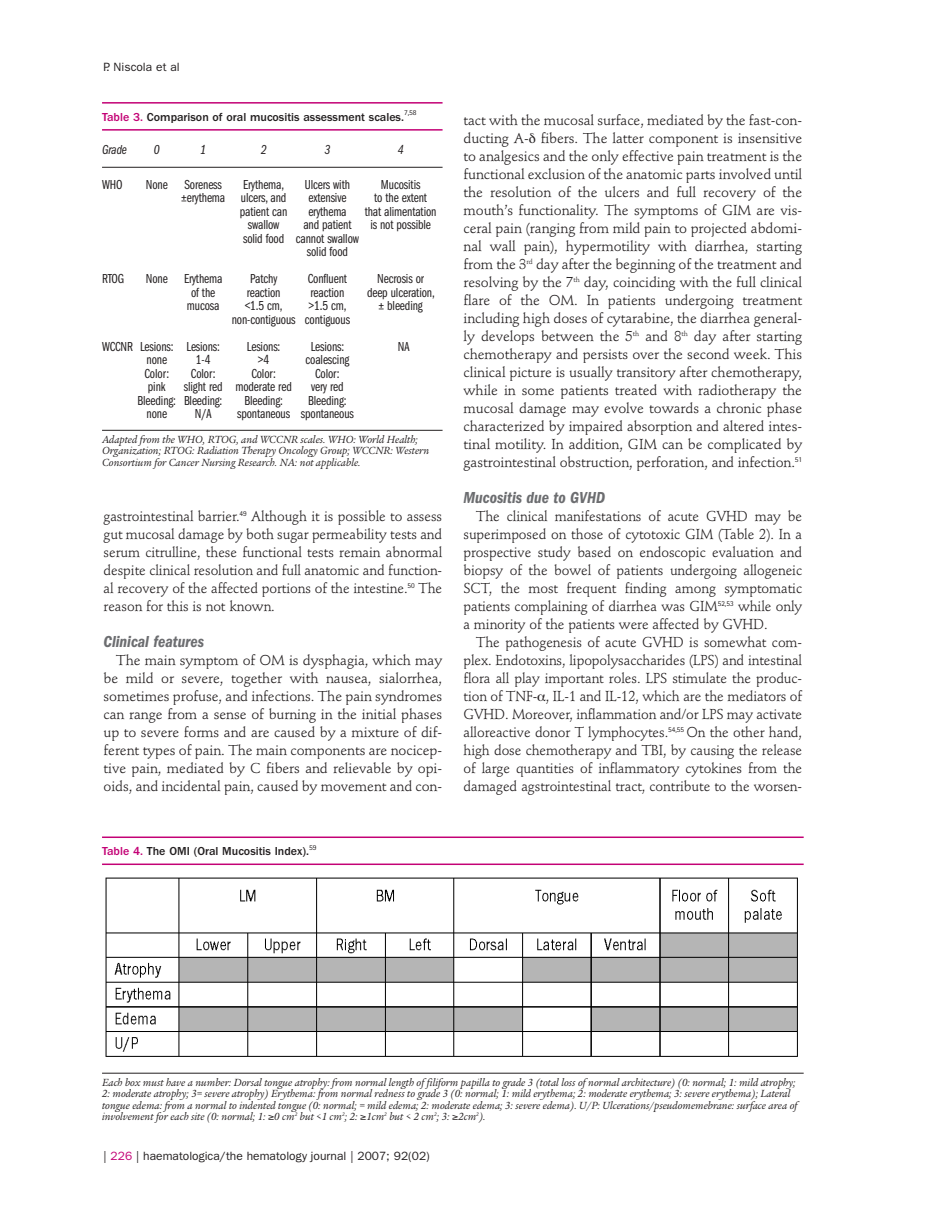
<style>
.page{position:relative;width:927px;height:1225px;background:#fff}
.page>*{position:absolute;margin:0;border:0;box-sizing:border-box;transform-origin:0 0}
.t1{font:italic 600 condensed 16.5px "Franklin Gothic";color:#6c6d70}
.t2{font:14.25px/18px "Stempel Schneidler";letter-spacing:-.005em;color:#231f20;text-align:justify}
.t3{font:13.5px/13.5px "Franklin Gothic Book Cmpr";letter-spacing:-.01em;color:#231f20}
.t4{font:13.5px "Franklin Gothic Book Cmpr Ital";color:#231f20}
.t5{font:500 12px "Franklin Gothic";color:#231f20}
.t6{font:12px "Franklin Gothic";color:#231f20}
.t7{font:italic 11.25px/11.2px "Legacy Serif";color:#231f20}
.s1{color:#c30175}
</style>
<div class="page">
<hr style="left:102px;top:1073px;width:702px;height:1px;background:#231f20">
<hr style="left:102px;top:102px;width:341px;height:2px;background:#c30175">
<hr style="left:102px;top:129px;width:341px;height:2px;background:#c30175">
<hr style="left:102px;top:167px;width:341px;height:1px;background:#231f20">
<hr style="left:102px;top:430px;width:341px;height:1px;background:#231f20">
<hr style="left:102px;top:836px;width:702px;height:2px;background:#c30175">
<hr style="left:102px;top:863px;width:702px;height:2px;background:#c30175">
<img style="left:105px;top:877px;width:693px;height:180px">
<p class="t6" style="left:104px;top:63px;width:78px">P. Niscola et al</p>
<p class="t5" style="left:102px;top:113px;width:316px"><span class="s1">Table 3.</span> Comparison of oral mucositis assessment scales.<sup>7,58</sup></p>
<p class="t4" style="left:102px;top:145px;width:26px">Grade</p>
<p class="t4" style="left:154px;top:145px;width:7px">0</p>
<p class="t4" style="left:200px;top:145px;width:7px">1</p>
<p class="t4" style="left:261px;top:145px;width:7px">2</p>
<p class="t4" style="left:324px;top:145px;width:7px">3</p>
<p class="t4" style="left:398px;top:145px;width:7px">4</p>
<p class="t3" style="left:102px;top:179px;width:22px">WHO</p>
<p class="t3" style="left:146px;top:179px;width:78px">None Soreness</p>
<p class="t3" style="left:243px;top:179px;width:42px">Erythema,</p>
<p class="t3" style="left:305px;top:179px;width:47px">Ulcers with</p>
<p class="t3" style="left:381px;top:179px;width:41px">Mucositis</p>
<p class="t3" style="left:181px;top:192px;width:107px">±erythema ulcers, and</p>
<p class="t3" style="left:308px;top:192px;width:39px">extensive</p>
<p class="t3" style="left:374px;top:192px;width:54px">to the extent</p>
<p class="t3" style="left:240px;top:206px;width:49px">patient can</p>
<p class="t3" style="left:308px;top:206px;width:40px">erythema</p>
<p class="t3" style="left:365px;top:206px;width:73px">that alimentation</p>
<p class="t3" style="left:248px;top:219px;width:33px">swallow</p>
<p class="t3" style="left:303px;top:219px;width:50px">and patient</p>
<p class="t3" style="left:370px;top:219px;width:62px">is not possible</p>
<p class="t3" style="left:307px;top:233px;width:54px;text-indent:-64px">solid food cannot swallow solid food</p>
<p class="t3" style="left:102px;top:273px;width:24px">RTOG</p>
<p class="t3" style="left:146px;top:273px;width:78px">None Erythema</p>
<p class="t3" style="left:250px;top:273px;width:29px">Patchy</p>
<p class="t3" style="left:308px;top:273px;width:41px">Confluent</p>
<p class="t3" style="left:377px;top:273px;width:48px">Necrosis or</p>
<p class="t3" style="left:191px;top:287px;width:26px">of the</p>
<p class="t3" style="left:247px;top:287px;width:35px">reaction</p>
<p class="t3" style="left:310px;top:287px;width:35px">reaction</p>
<p class="t3" style="left:367px;top:287px;width:69px">deep ulceration,</p>
<p class="t3" style="left:187px;top:300px;width:34px">mucosa</p>
<p class="t3" style="left:245px;top:300px;width:39px">&lt;1.5 cm,</p>
<p class="t3" style="left:308px;top:300px;width:39px">&gt;1.5 cm,</p>
<p class="t3" style="left:379px;top:300px;width:46px">± bleeding</p>
<p class="t3" style="left:232px;top:314px;width:120px">non-contiguous contiguous</p>
<p class="t3" style="left:102px;top:341px;width:119px">WCCNR Lesions: Lesions:</p>
<p class="t3" style="left:247px;top:341px;width:35px">Lesions:</p>
<p class="t3" style="left:311px;top:341px;width:35px">Lesions:</p>
<p class="t3" style="left:398px;top:341px;width:13px">NA</p>
<p class="t3" style="left:147px;top:354px;width:22px">none</p>
<p class="t3" style="left:196px;top:354px;width:16px">1-4</p>
<p class="t3" style="left:258px;top:354px;width:13px">&gt;4</p>
<p class="t3" style="left:306px;top:354px;width:45px">coalescing</p>
<p class="t3" style="left:145px;top:368px;width:26px">Color:</p>
<p class="t3" style="left:191px;top:368px;width:26px">Color:</p>
<p class="t3" style="left:251px;top:368px;width:26px">Color:</p>
<p class="t3" style="left:315px;top:368px;width:26px">Color:</p>
<p class="t3" style="left:148px;top:381px;width:19px">pink</p>
<p class="t3" style="left:184px;top:381px;width:109px">slight red moderate red</p>
<p class="t3" style="left:311px;top:381px;width:34px">very red</p>
<p class="t3" style="left:138px;top:395px;width:86px">Bleeding: Bleeding:</p>
<p class="t3" style="left:244px;top:395px;width:40px">Bleeding:</p>
<p class="t3" style="left:308px;top:395px;width:40px">Bleeding:</p>
<p class="t3" style="left:147px;top:408px;width:22px">none</p>
<p class="t3" style="left:195px;top:408px;width:18px">N/A</p>
<p class="t3" style="left:237px;top:408px;width:118px">spontaneous spontaneous</p>
<p class="t7" style="left:102px;top:435px;width:329px">Adapted from the WHO, RTOG, and WCCNR scales. WHO: World Health;<br>Organization; RTOG: Radiation Therapy Oncology Group; WCCNR: Western<br>Consortium for Cancer Nursing Research. NA: not applicable.</p>
<p class="t2" style="left:104px;top:509px;width:340px">gastrointestinal barrier.<sup>49</sup> Although it is possible to assess gut mucosal damage by both sugar permeability tests and serum citrulline, these functional tests remain abnormal despite clinical resolution and full anatomic and function&shy;al recovery of the affected portions of the intestine.<sup>50</sup> The reason for this is not known.</p>
<p class="t1" style="left:104px;top:635px;width:102px">Clinical features</p>
<p class="t2" style="left:104px;top:653px;width:340px;text-indent:13px">The main symptom of OM is dysphagia, which may be mild or severe, together with nausea, sialorrhea, sometimes profuse, and infections. The pain syndromes can range from a sense of burning in the initial phases up to severe forms and are caused by a mixture of dif&shy;ferent types of pain. The main components are nocicep&shy;tive pain, mediated by C fibers and relievable by opi&shy;oids, and incidental pain, caused by movement and con-</p>
<p class="t5" style="left:102px;top:847px;width:216px"><span class="s1">Table 4.</span> The OMI (Oral Mucositis Index).<sup>59</sup></p>
<p class="t2" style="left:463px;top:112px;width:340px">tact with the mucosal surface, mediated by the fast-con&shy;ducting A- fibers. The latter component is insensitive to analgesics and the only effective pain treatment is the functional exclusion of the anatomic parts involved until the resolution of the ulcers and full recovery of the mouth’s functionality. The symptoms of GIM are vis&shy;ceral pain (ranging from mild pain to projected abdomi&shy;nal wall pain), hypermotility with diarrhea, starting from the 3<sup>rd</sup> day after the beginning of the treatment and resolving by the 7<sup>th</sup> day, coinciding with the full clinical flare of the OM. In patients undergoing treatment including high doses of cytarabine, the diarrhea general&shy;ly develops between the 5<sup>th</sup> and 8<sup>th</sup> day after starting chemotherapy and persists over the second week. This clinical picture is usually transitory after chemotherapy, while in some patients treated with radiotherapy the mucosal damage may evolve towards a chronic phase characterized by impaired absorption and altered intes&shy;tinal motility. In addition, GIM can be complicated by gastrointestinal obstruction, perforation, and infection.<sup>51</sup></p>
<p class="t1" style="left:463px;top:491px;width:143px">Mucositis due to GVHD</p>
<p class="t2" style="left:463px;top:509px;width:340px;text-indent:13px">The clinical manifestations of acute GVHD may be superimposed on those of cytotoxic GIM (Table 2). In a prospective study based on endoscopic evaluation and biopsy of the bowel of patients undergoing allogeneic SCT, the most frequent finding among symptomatic patients complaining of diarrhea was GIM<sup>52,53</sup> while only a minority of the patients were affected by GVHD.</p>
<p class="t2" style="left:463px;top:635px;width:340px;text-indent:13px">The pathogenesis of acute GVHD is somewhat com&shy;plex. Endotoxins, lipopolysaccharides (LPS) and intestinal flora all play important roles. LPS stimulate the produc&shy;tion of TNF- , IL-1 and IL-12, which are the mediators of GVHD. Moreover, inflammation and/or LPS may activate alloreactive donor T lymphocytes.<sup>54,55</sup> On the other hand, high dose chemotherapy and TBI, by causing the release of large quantities of inflammatory cytokines from the damaged agstrointestinal tract, contribute to the worsen-</p>
<p class="t7" style="left:102px;top:1078px;width:697px">Each box must have a number: Dorsal tongue atrophy: from normal length of filiform papilla to grade 3 (total loss of normal architecture) (0: normal; 1: mild atrophy; 2: moderate atrophy; 3= severe atrophy) Erythema: from normal redness to grade 3 (0: normal; 1: mild erythema; 2: moderate erythema; 3: severe erythema); Lateral tongue edema: from a normal to indented tongue (0: normal; = mild edema; 2: moderate edema; 3: severe edema). U/P: Ulcerations/pseudomemebrane: surface area of involvement for each site (0: normal; 1: ≥0 cm<sup>2</sup> but &lt;1 cm<sup>2</sup>; 2: ≥1cm<sup>2</sup> but &lt; 2 cm<sup>2</sup>; 3: ≥2cm<sup>2</sup>).</p>
<p class="t6" style="left:104px;top:1151px;width:328px">| <span class="s1">226</span> | haematologica/the hematology journal | 2007; 92(02)</p>
</div>
